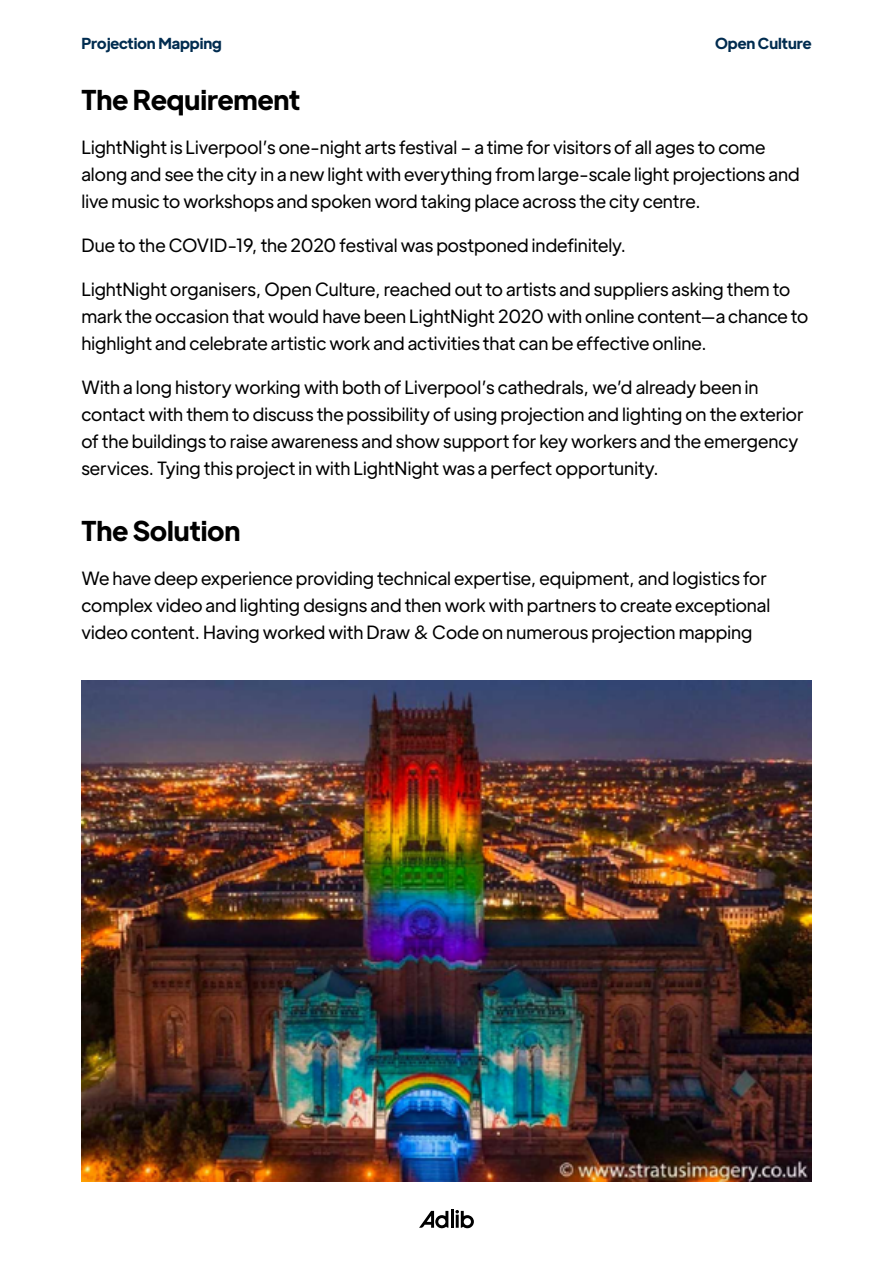
<style>
.page{position:relative;width:893px;height:1263px;background:#fff}
.page>*{position:absolute;margin:0;border:0;box-sizing:border-box;transform-origin:0 0}
.t1{font:700 27px "Plus Jakarta Display";color:#000}
.t2{font:18px/27px "Plus Jakarta Display";color:#000}
.t3{font:700 15px "Plus Jakarta Display";color:#002c50}
</style>
<div class="page">
<img style="left:81px;top:680px;width:731px;height:501px">
<svg style="left:419px;top:1209px;width:55px;height:20px"></svg>
<p class="t3" style="left:81px;top:33px;width:142px">Projection Mapping</p>
<p class="t3" style="left:715px;top:33px;width:98px">Open Culture</p>
<h1 class="t1" style="left:81px;top:81px;width:220px">The Requirement</h1>
<p class="t2" style="left:81px;top:134px;width:720px">LightNight is Liverpool’s one-night arts festival – a time for visitors of all ages to come along and see the city in a new light with everything from large-scale light projections and live music to workshops and spoken word taking place across the city centre.</p>
<p class="t2" style="left:81px;top:232px;width:546px">Due to the COVID-19, the 2020 festival was postponed indefinitely.</p>
<p class="t2" style="left:81px;top:276px;width:728px">LightNight organisers, Open Culture, reached out to artists and suppliers asking them to mark the occasion that would have been LightNight 2020 with online content—a chance to highlight and celebrate artistic work and activities that can be effective online.</p>
<p class="t2" style="left:81px;top:374px;width:724px">With a long history working with both of Liverpool’s cathedrals, we’d already been in contact with them to discuss the possibility of using projection and lighting on the exterior of the buildings to raise awareness and show support for key workers and the emergency services. Tying this project in with LightNight was a perfect opportunity.</p>
<h1 class="t1" style="left:81px;top:512px;width:160px">The Solution</h1>
<p class="t2" style="left:81px;top:564px;width:690px">We have deep experience providing technical expertise, equipment, and logistics for complex video and lighting designs and then work with partners to create exceptional video content. Having worked with Draw &amp; Code on numerous projection mapping</p>
</div>
